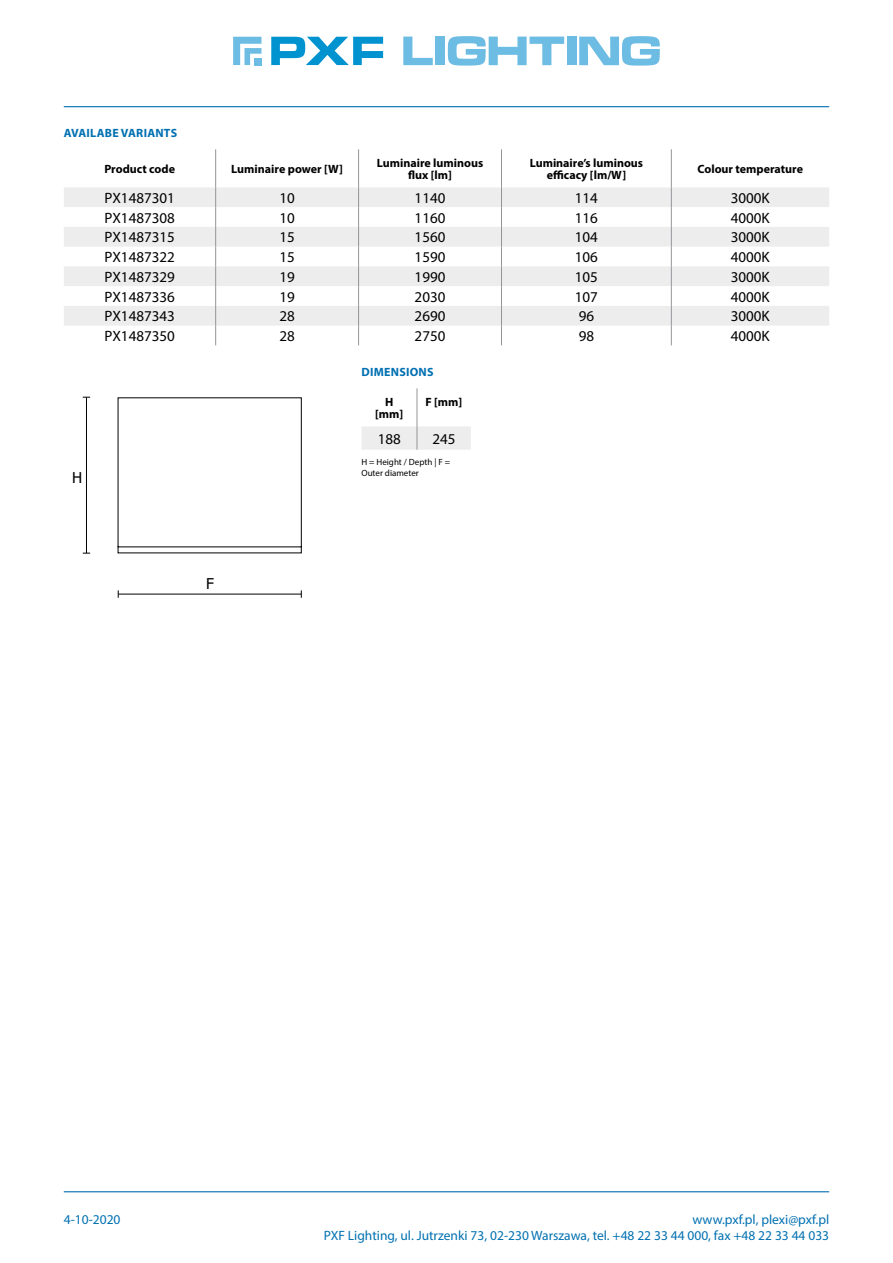
<style>
.page{position:relative;width:893px;height:1263px;background:#fff}
.page>*{position:absolute;margin:0;border:0;box-sizing:border-box;transform-origin:0 0}
.techniczna_warianty{font:15px "Myriad Pro";color:#000}
.CECHA_RYSUNEK_TECHNI{font:15px "Tahoma";color:#000}
.t1{font:13.5px/16.2px "Myriad Pro";color:#0070b1;text-align:right}
.techniczna_warianty-2{font:700 12px/12px "Myriad Pro";color:#000;text-align:center}
.NAGLOWEK_TABELI_NAZW{font:700 12px "Myriad Pro";letter-spacing:.02em;color:#0070b1}
.Przypis{font:9px/10.8px "Myriad Pro";color:#000}
</style>
<div class="page">
<hr style="left:64px;top:106px;width:765px;height:1px;background:#0070b1">
<hr style="left:64px;top:1191px;width:765px;height:1px;background:#0070b1">
<svg style="left:271px;top:37px;width:112px;height:28px"></svg>
<svg style="left:233px;top:37px;width:28px;height:28px"></svg>
<svg style="left:403px;top:37px;width:30px;height:28px"></svg>
<div style="left:436px;top:37px;width:9px;height:28px;background:#6dbce3"></div>
<div style="left:567px;top:37px;width:9px;height:28px;background:#6dbce3"></div>
<svg style="left:448px;top:36px;width:116px;height:30px"></svg>
<svg style="left:579px;top:36px;width:81px;height:30px"></svg>
<hr style="left:417px;top:388px;width:1px;height:38px;background:#939598">
<div style="left:362px;top:426px;width:109px;height:24px;background:#ededee"></div>
<hr style="left:118px;top:594px;width:183px;height:1px;background:#000">
<hr style="left:86px;top:397px;width:1px;height:156px;background:#000">
<svg style="left:117px;top:397px;width:185px;height:157px"></svg>
<svg style="left:64px;top:187px;width:765px;height:139px;fill:#ededee"></svg>
<hr style="left:215px;top:149px;width:1px;height:38px;background:#939598">
<hr style="left:358px;top:149px;width:1px;height:38px;background:#939598">
<hr style="left:501px;top:149px;width:1px;height:38px;background:#939598">
<hr style="left:671px;top:149px;width:1px;height:38px;background:#939598">
<svg style="left:215px;top:187px;width:1px;height:158px"></svg>
<svg style="left:358px;top:187px;width:1px;height:158px"></svg>
<svg style="left:501px;top:187px;width:1px;height:158px"></svg>
<svg style="left:671px;top:187px;width:1px;height:158px"></svg>
<p class="NAGLOWEK_TABELI_NAZW" style="left:64px;top:125px;width:115px">AVAILABE VARIANTS</p>
<p class="techniczna_warianty-2" style="left:104px;top:162px;width:72px">Product code</p>
<p class="techniczna_warianty-2" style="left:231px;top:162px;width:113px">Luminaire power [W]</p>
<p class="techniczna_warianty-2" style="left:377px;top:156px;width:108px">Luminaire luminous flux [lm]</p>
<p class="techniczna_warianty-2" style="left:530px;top:156px;width:115px">Luminaire’s luminous efficacy [lm/W]</p>
<p class="techniczna_warianty-2" style="left:697px;top:162px;width:107px">Colour temperature</p>
<p class="techniczna_warianty" style="left:105px;top:189px;width:72px">PX1487301</p>
<p class="techniczna_warianty" style="left:279px;top:189px;width:17px">10</p>
<p class="techniczna_warianty" style="left:415px;top:189px;width:32px">1140</p>
<p class="techniczna_warianty" style="left:575px;top:189px;width:25px">114</p>
<p class="techniczna_warianty" style="left:731px;top:189px;width:40px">3000K</p>
<p class="techniczna_warianty" style="left:105px;top:208px;width:72px">PX1487308</p>
<p class="techniczna_warianty" style="left:279px;top:208px;width:17px">10</p>
<p class="techniczna_warianty" style="left:415px;top:208px;width:32px">1160</p>
<p class="techniczna_warianty" style="left:575px;top:208px;width:25px">116</p>
<p class="techniczna_warianty" style="left:731px;top:208px;width:40px">4000K</p>
<p class="techniczna_warianty" style="left:105px;top:228px;width:72px">PX1487315</p>
<p class="techniczna_warianty" style="left:279px;top:228px;width:17px">15</p>
<p class="techniczna_warianty" style="left:415px;top:228px;width:32px">1560</p>
<p class="techniczna_warianty" style="left:575px;top:228px;width:25px">104</p>
<p class="techniczna_warianty" style="left:731px;top:228px;width:40px">3000K</p>
<p class="techniczna_warianty" style="left:105px;top:248px;width:72px">PX1487322</p>
<p class="techniczna_warianty" style="left:279px;top:248px;width:17px">15</p>
<p class="techniczna_warianty" style="left:415px;top:248px;width:32px">1590</p>
<p class="techniczna_warianty" style="left:575px;top:248px;width:25px">106</p>
<p class="techniczna_warianty" style="left:731px;top:248px;width:40px">4000K</p>
<p class="techniczna_warianty" style="left:105px;top:268px;width:72px">PX1487329</p>
<p class="techniczna_warianty" style="left:279px;top:268px;width:17px">19</p>
<p class="techniczna_warianty" style="left:415px;top:268px;width:32px">1990</p>
<p class="techniczna_warianty" style="left:575px;top:268px;width:25px">105</p>
<p class="techniczna_warianty" style="left:731px;top:268px;width:40px">3000K</p>
<p class="techniczna_warianty" style="left:105px;top:287px;width:72px">PX1487336</p>
<p class="techniczna_warianty" style="left:279px;top:287px;width:17px">19</p>
<p class="techniczna_warianty" style="left:415px;top:287px;width:32px">2030</p>
<p class="techniczna_warianty" style="left:575px;top:287px;width:25px">107</p>
<p class="techniczna_warianty" style="left:731px;top:287px;width:40px">4000K</p>
<p class="techniczna_warianty" style="left:105px;top:307px;width:72px">PX1487343</p>
<p class="techniczna_warianty" style="left:279px;top:307px;width:17px">28</p>
<p class="techniczna_warianty" style="left:415px;top:307px;width:32px">2690</p>
<p class="techniczna_warianty" style="left:579px;top:307px;width:17px">96</p>
<p class="techniczna_warianty" style="left:731px;top:307px;width:40px">3000K</p>
<p class="techniczna_warianty" style="left:105px;top:327px;width:72px">PX1487350</p>
<p class="techniczna_warianty" style="left:279px;top:327px;width:17px">28</p>
<p class="techniczna_warianty" style="left:415px;top:327px;width:32px">2750</p>
<p class="techniczna_warianty" style="left:579px;top:327px;width:17px">98</p>
<p class="techniczna_warianty" style="left:731px;top:327px;width:40px">4000K</p>
<p class="CECHA_RYSUNEK_TECHNI" style="left:72px;top:467px;width:12px">H</p>
<p class="CECHA_RYSUNEK_TECHNI" style="left:206px;top:573px;width:9px">F</p>
<p class="NAGLOWEK_TABELI_NAZW" style="left:362px;top:364px;width:74px">DIMENSIONS</p>
<p class="techniczna_warianty-2" style="left:375px;top:395px;width:30px">H [mm]</p>
<p class="techniczna_warianty-2" style="left:425px;top:395px;width:38px">F [mm]</p>
<p class="techniczna_warianty" style="left:378px;top:429px;width:25px">188</p>
<p class="techniczna_warianty" style="left:432px;top:429px;width:25px">245</p>
<p class="Przypis" style="left:361px;top:456px;width:90px">H = Height / Depth | F =<br>Outer diameter</p>
<p class="t1" style="left:64px;top:1211px;width:58px">4-10-2020</p>
<p class="t1" style="left:324px;top:1211px;width:507px">www.pxf.pl, plexi@pxf.pl<br>PXF Lighting, ul. Jutrzenki 73, 02-230 Warszawa, tel. +48 22 33 44 000, fax +48 22 33 44 033</p>
</div>
